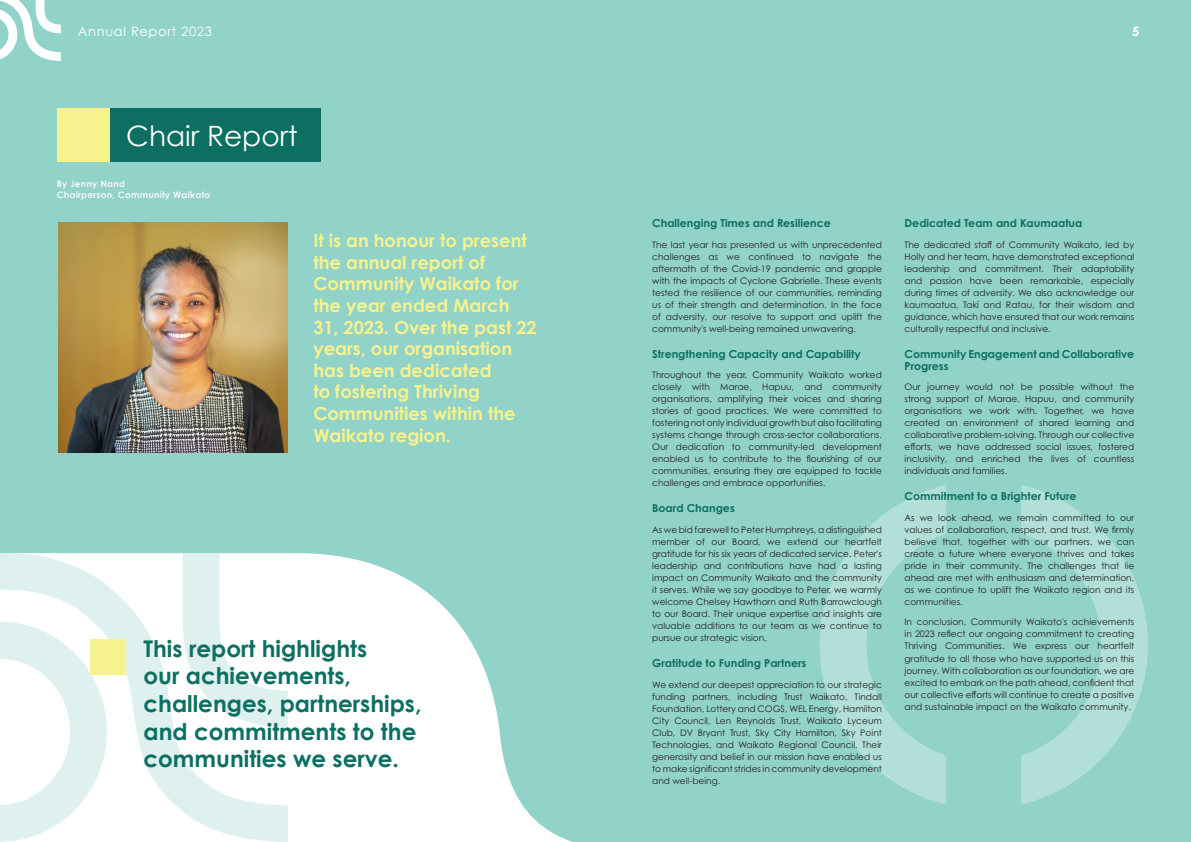
<style>
.page{position:relative;width:1191px;height:842px;background:#92d3c9}
.page>*{position:absolute;margin:0;border:0;box-sizing:border-box;transform-origin:0 0}
.t1{font:28px "Century Gothic";color:#fff}
.t2{font:700 23px/27.6px "Century Gothic";color:#0d6f62}
.t3{font:700 18px/21.6px "Century Gothic";color:#f6f28d}
.t4{font:13px "Century Gothic";letter-spacing:.05em;color:#fff}
.t5{font:700 13px "Century Gothic";color:#fff}
.t6{font:700 11px/12px "Century Gothic Pro";color:#0d6f62}
.t7{font:9px/12px "Century Gothic Pro";color:#231f20;text-align:justify}
.t8{font:700 9px "Century Gothic";letter-spacing:.025em;color:#f3f6f7}
</style>
<div class="page">
<svg style="left:288px;top:553px;width:284px;height:289px;fill:#fff"></svg>
<svg style="left:819px;top:485px;width:329px;height:319px"></svg>
<svg style="left:0;top:0;width:61px;height:61px"></svg>
<div style="left:57px;top:108px;width:53px;height:54px;background:#f6f28d"></div>
<div style="left:110px;top:108px;width:210px;height:54px;background:#0d6f62"></div>
<img style="left:58px;top:223px;width:230px;height:229px">
<svg style="left:0;top:553px;width:288px;height:289px;fill:#fff"></svg>
<div style="left:91px;top:640px;width:35px;height:35px;background:#f6f28d"></div>
<p class="t4" style="left:78px;top:23px;width:135px">Annual Report 2023</p>
<p class="t5" style="left:1132px;top:21px;width:9px">5</p>
<p class="t1" style="left:126px;top:118px;width:173px">Chair Report</p>
<p class="t8" style="left:57px;top:177px;width:70px">By Jenny Nand</p>
<p class="t8" style="left:57px;top:188px;width:155px">Chairperson, Community Waikato</p>
<p class="t3" style="left:313px;top:229px;width:225px">It is an honour to present the annual report of<br>Community Waikato for the year ended March<br>31, 2023. Over the past 22 years, our organisation has been dedicated<br>to fostering Thriving<br>Communities within the<br>Waikato region.</p>
<p class="t2" style="left:143px;top:634px;width:279px">This report highlights<br>our achievements, challenges, partnerships, and commitments to the communities we serve.</p>
<p class="t6" style="left:652px;top:217px;width:180px">Challenging Times and Resilience</p>
<p class="t7" style="left:652px;top:238px;width:231px">The last year has presented us with unprecedented challenges as we continued to navigate the aftermath of the Covid-19 pandemic and grapple with the impacts of Cyclone Gabrielle. These events tested the resilience of our communities, reminding us of their strength and determination. In the face of adversity, our resolve to support and uplift the community's well-being remained unwavering.</p>
<p class="t6" style="left:652px;top:348px;width:210px">Strengthening Capacity and Capability</p>
<p class="t7" style="left:652px;top:369px;width:231px">Throughout the year, Community Waikato worked closely with Marae, Hapuu, and community organisations, amplifying their voices and sharing stories of good practices. We were committed to fostering not only individual growth but also facilitating systems change through cross-sector collaborations.<br>Our dedication to community-led development enabled us to contribute to the flourishing of our communities, ensuring they are equipped to tackle challenges and embrace opportunities.</p>
<p class="t6" style="left:652px;top:502px;width:84px">Board Changes</p>
<p class="t7" style="left:652px;top:524px;width:231px">As we bid farewell to Peter Humphreys, a distinguished member of our Board, we extend our heartfelt gratitude for his six years of dedicated service. Peter's leadership and contributions have had a lasting impact on Community Waikato and the community it serves. While we say goodbye to Peter, we warmly welcome Chelsey Hawthorn and Ruth Barrowclough to our Board. Their unique expertise and insights are valuable additions to our team as we continue to pursue our strategic vision.</p>
<p class="t6" style="left:652px;top:657px;width:156px">Gratitude to Funding Partners</p>
<p class="t7" style="left:652px;top:678px;width:231px">We extend our deepest appreciation to our strategic funding partners, including Trust Waikato, Tindall Foundation, Lottery and COGS, WEL Energy, Hamilton City Council, Len Reynolds Trust, Waikato Lyceum Club, DV Bryant Trust, Sky City Hamilton, Sky Point Technologies, and Waikato Regional Council. Their generosity and belief in our mission have enabled us to make significant strides in community development and well-being.</p>
<p class="t6" style="left:904px;top:217px;width:179px">Dedicated Team and Kaumaatua</p>
<p class="t7" style="left:904px;top:238px;width:231px">The dedicated staff of Community Waikato, led by Holly and her team, have demonstrated exceptional leadership and commitment. Their adaptability and passion have been remarkable, especially during times of adversity. We also acknowledge our kaumaatua, Taki and Ratau, for their wisdom and guidance, which have ensured that our work remains culturally respectful and inclusive.</p>
<p class="t6" style="left:904px;top:348px;width:231px">Community Engagement and Collaborative<br>Progress</p>
<p class="t7" style="left:904px;top:381px;width:231px">Our journey would not be possible without the strong support of Marae, Hapuu, and community organisations we work with. Together, we have created an environment of shared learning and collaborative problem-solving. Through our collective efforts, we have addressed social issues, fostered inclusivity, and enriched the lives of countless individuals and families.</p>
<p class="t6" style="left:904px;top:490px;width:173px">Commitment to a Brighter Future</p>
<p class="t7" style="left:904px;top:512px;width:231px">As we look ahead, we remain committed to our values of collaboration, respect, and trust. We firmly believe that, together with our partners, we can create a future where everyone thrives and takes pride in their community. The challenges that lie ahead are met with enthusiasm and determination, as we continue to uplift the Waikato region and its communities.</p>
<p class="t7" style="left:904px;top:616px;width:231px">In conclusion, Community Waikato's achievements in 2023 reflect our ongoing commitment to creating Thriving Communities. We express our heartfelt gratitude to all those who have supported us on this journey. With collaboration as our foundation, we are excited to embark on the path ahead, confident that our collective efforts will continue to create a positive and sustainable impact on the Waikato community.</p>
</div>
